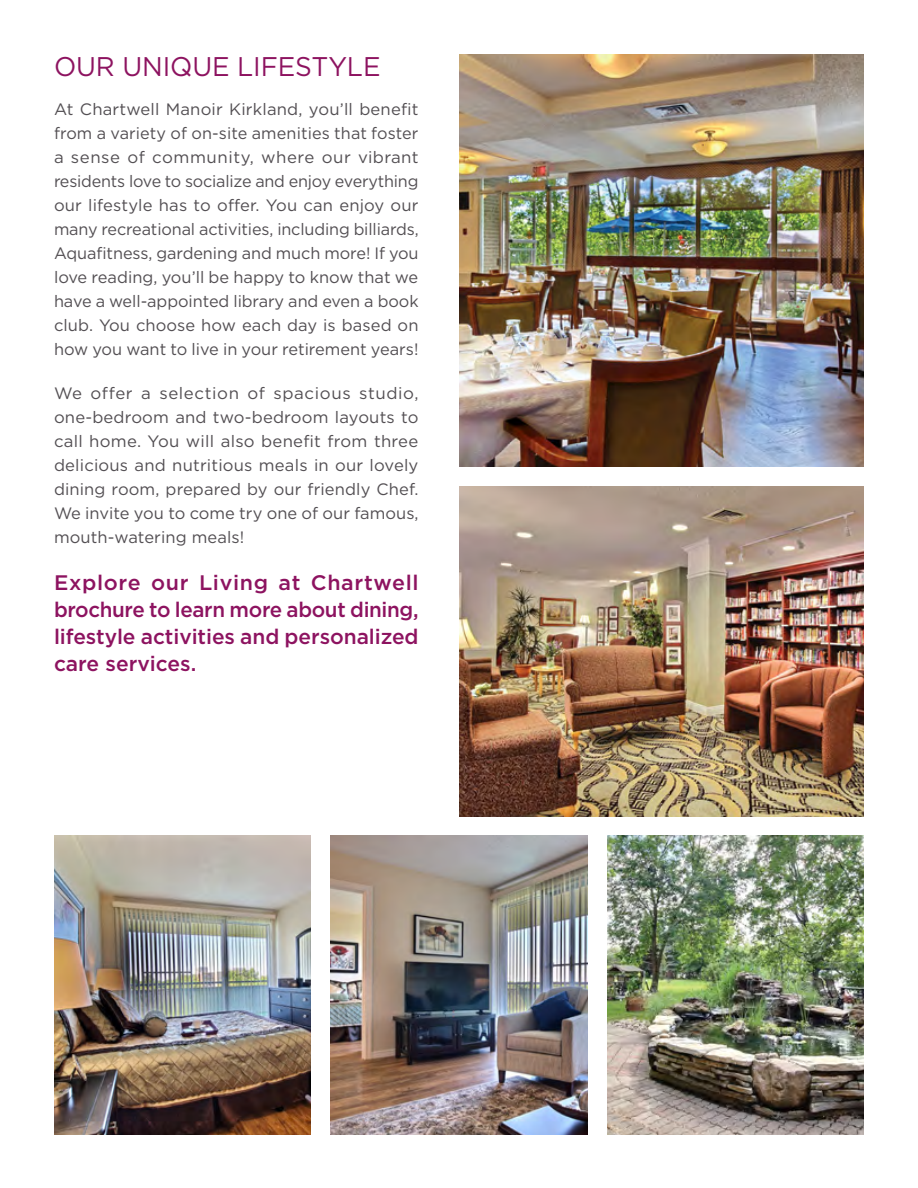
<style>
.page{position:relative;width:918px;height:1188px;background:#fff}
.page>*{position:absolute;margin:0;border:0;box-sizing:border-box;transform-origin:0 0}
.t1{font:27px "Gotham HTF";letter-spacing:-.005em;color:#8d1360}
.t2{font:500 21px/27px "Gotham HTF";letter-spacing:-.005em;color:#8d1360;text-align:justify}
.t3{font:16.5px/24px "Gotham HTF";letter-spacing:.005em;color:#534f53;text-align:justify}
</style>
<div class="page">
<img style="left:459px;top:54px;width:405px;height:413px">
<img style="left:459px;top:486px;width:405px;height:330px">
<img style="left:54px;top:836px;width:256px;height:298px">
<img style="left:331px;top:836px;width:256px;height:298px">
<img style="left:608px;top:836px;width:256px;height:298px">
<h1 class="t1" style="left:54px;top:52px;width:328px">OUR UNIQUE LIFESTYLE</h1>
<p class="t3" style="left:54px;top:97px;width:366px">At Chartwell Manoir Kirkland, you’ll beneft from a variety of on-site amenities that foster a sense of community, where our vibrant residents love to socialize and enjoy everything our lifestyle has to offer. You can enjoy our many recreational activities, including billiards, Aquaftness, gardening and much more! If you love reading, you’ll be happy to know that we have a well-appointed library and even a book club. You choose how each day is based on how you want to live in your retirement years!</p>
<p class="t3" style="left:54px;top:381px;width:366px">We offer a selection of spacious studio, one-bedroom and two-bedroom layouts to call home. You will also beneft from three delicious and nutritious meals in our lovely dining room, prepared by our friendly Chef.<br>We invite you to come try one of our famous, mouth-watering meals!</p>
<p class="t2" style="left:54px;top:569px;width:366px">Explore our Living at Chartwell brochure to learn more about dining, lifestyle activities and personalized care services.</p>
</div>
